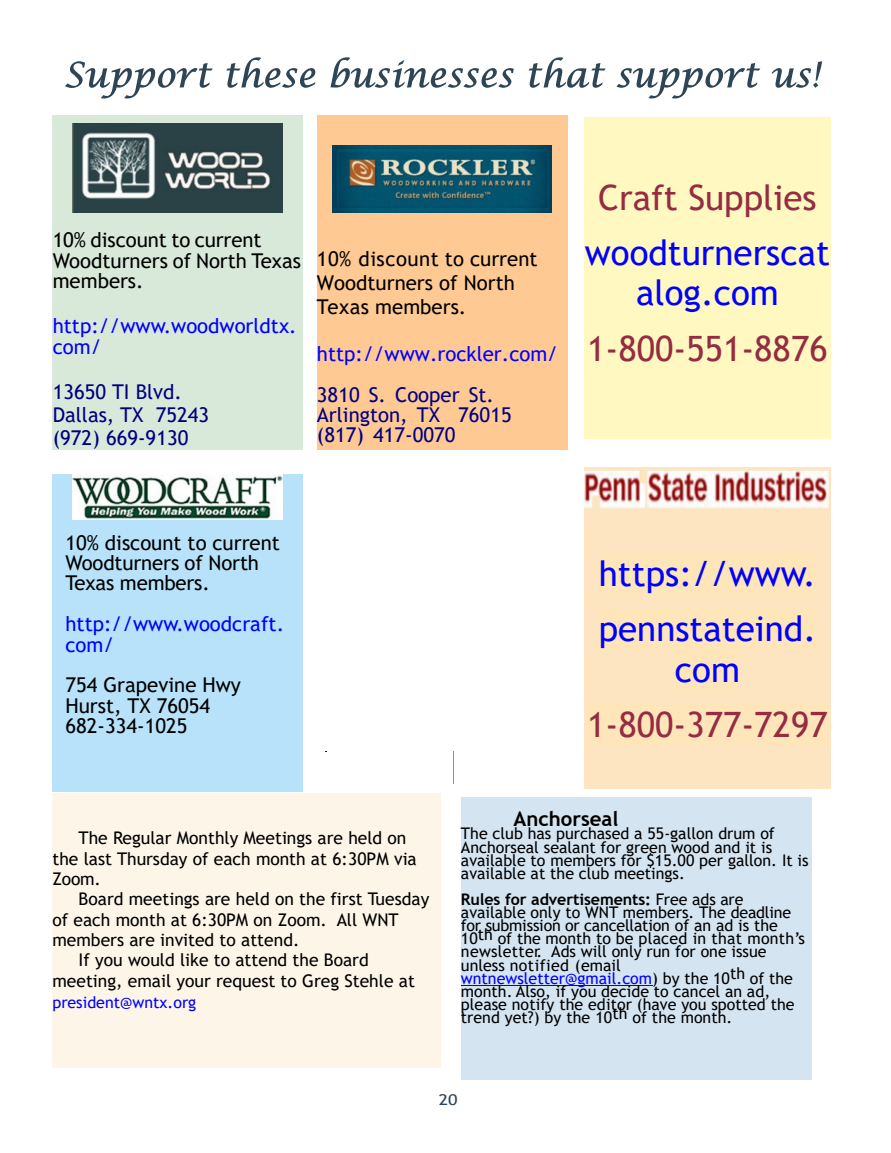
<style>
.page{position:relative;width:891px;height:1153px;background:#fff}
.page>*{position:absolute;margin:0;border:0;box-sizing:border-box;transform-origin:0 0}
.t1{font:34.95px/40.5px "Trebuchet MS";color:#00f;text-align:center}
.t2{font:34.95px "Trebuchet MS";color:#952c42}
.t3{font:20.4px/20.4px "Trebuchet MS";color:#000}
.t4{font:20.4px/22.6px "Trebuchet MS";color:#000080}
.t5{font:20.4px/20.4px "Trebuchet MS";color:#00f}
.t6{font:700 20.4px "Trebuchet MS";color:#000}
.t7{font:17.4px/20.4px "Trebuchet MS";color:#000}
.t8{font:16.05px/13px "Trebuchet MS";color:#000}
.t9{font:16.05px "Trebuchet MS";color:#00f}
.t10{font:14.85px "Trebuchet MS";color:#2e4556;scale:1.21 1}
.s1{font-weight:700}
.s2{color:#00f}
</style>
<div class="page">
<div style="left:52px;top:115px;width:251px;height:334px;background:#d9e9d9"></div>
<div style="left:461px;top:797px;width:350px;height:282px;background:#d4e4f1"></div>
<hr style="left:461px;top:985px;width:191px;height:1px;background:#00f">
<div style="left:52px;top:793px;width:389px;height:274px;background:#fef5e9"></div>
<img style="left:73px;top:123px;width:209px;height:89px">
<div style="left:52px;top:474px;width:250px;height:317px;background:#b7e2f9"></div>
<div style="left:584px;top:117px;width:246px;height:321px;background:#fff8c1"></div>
<img style="left:73px;top:474px;width:209px;height:45px">
<svg style="left:65px;top:61px;width:148px;height:37px"></svg>
<svg style="left:226px;top:57px;width:89px;height:31px"></svg>
<svg style="left:330px;top:57px;width:183px;height:31px"></svg>
<svg style="left:528px;top:57px;width:77px;height:31px"></svg>
<svg style="left:616px;top:63px;width:144px;height:35px"></svg>
<svg style="left:771px;top:61px;width:51px;height:27px"></svg>
<div style="left:317px;top:115px;width:250px;height:334px;background:#ffc993"></div>
<img style="left:333px;top:145px;width:218px;height:67px">
<div style="left:584px;top:467px;width:246px;height:321px;background:#fce5c0"></div>
<div style="left:599px;top:553px;width:217px;height:41px;background:#fee6ba"></div>
<div style="left:598px;top:608px;width:218px;height:41px;background:#fee6ba"></div>
<div style="left:675px;top:649px;width:65px;height:40px;background:#fee6ba"></div>
<div style="left:587px;top:704px;width:240px;height:40px;background:#fee6ba"></div>
<img style="left:584px;top:471px;width:245px;height:38px">
<p class="t3" style="left:53px;top:232px;width:250px">10% discount to current<br>Woodturners of North Texas members.</p>
<p class="t5" style="left:53px;top:318px;width:245px">http://www.woodworldtx. com/</p>
<p class="t4" style="left:53px;top:382px;width:158px">13650 TI Blvd.<br>Dallas, TX 75243 (972) 669-9130</p>
<p class="t3" style="left:317px;top:249px;width:222px;line-height:23.7px">10% discount to current<br>Woodturners of North<br>Texas members.</p>
<p class="t5" style="left:317px;top:345px;width:242px">http://www.rockler.com/</p>
<p class="t4" style="left:317px;top:386px;width:196px;line-height:20.4px">3810 S. Cooper St.<br>Arlington, TX 76015 (817) 417-0070</p>
<h1 class="t2" style="left:598px;top:184px;width:220px">Craft Supplies</h1>
<h1 class="t1" style="left:585px;top:235px;width:246px">woodturnerscat alog.com</h1>
<h1 class="t2" style="left:587px;top:335px;width:242px">1-800-551-8876</h1>
<p class="t3" style="left:65px;top:534px;width:216px">10% discount to current<br>Woodturners of North<br>Texas members.</p>
<p class="t5" style="left:65px;top:615px;width:220px">http://www.woodcraft. com/</p>
<p class="t3" style="left:65px;top:676px;width:177px">754 Grapevine Hwy<br>Hurst, TX 76054<br>682-334-1025</p>
<h1 class="t1" style="left:598px;top:549px;width:219px;line-height:55.1px;text-align:left">https://www. pennstateind.</h1>
<h1 class="t1" style="left:675px;top:652px;width:67px">com</h1>
<h1 class="t2" style="left:587px;top:711px;width:242px">1-800-377-7297</h1>
<p class="t7" style="left:52px;top:829px;width:366px;text-indent:26px">The Regular Monthly Meetings are held on the last Thursday of each month at 6:30PM via<br>Zoom.</p>
<p class="t7" style="left:79px;top:890px;width:352px">Board meetings are held on the first Tuesday</p>
<p class="t7" style="left:52px;top:910px;width:348px">of each month at 6:30PM on Zoom. All WNT</p>
<p class="t7" style="left:52px;top:931px;width:248px">members are invited to attend.</p>
<p class="t7" style="left:79px;top:951px;width:292px">If you would like to attend the Board</p>
<p class="t7" style="left:52px;top:971px;width:364px">meeting, email your request to Greg Stehle at</p>
<p class="t9" style="left:52px;top:995px;width:145px">president@wntx.org</p>
<p class="t6" style="left:513px;top:811px;width:106px">Anchorseal</p>
<p class="t8" style="left:461px;top:828px;width:349px">The club has purchased a 55-gallon drum of Anchorseal sealant for green wood and it is available to members for $15.00 per gallon. It is available at the club meetings.</p>
<p class="t8" style="left:461px;top:894px;width:345px"><span class="s1">Rules for advertisements:</span> Free ads are available only to WNT members. The deadline for submission or cancellation of an ad is the 10th of the month to be placed in that month’s newsletter. Ads will only run for one issue unless notified (email <span class="s2">wntnewsletter@gmail.com</span>) by the 10th of the month. Also, if you decide to cancel an ad, please notify the editor (have you spotted the trend yet?) by the 10th of the month.</p>
<p class="t10" style="left:439px;top:1093px;width:17px">20</p>
</div>
